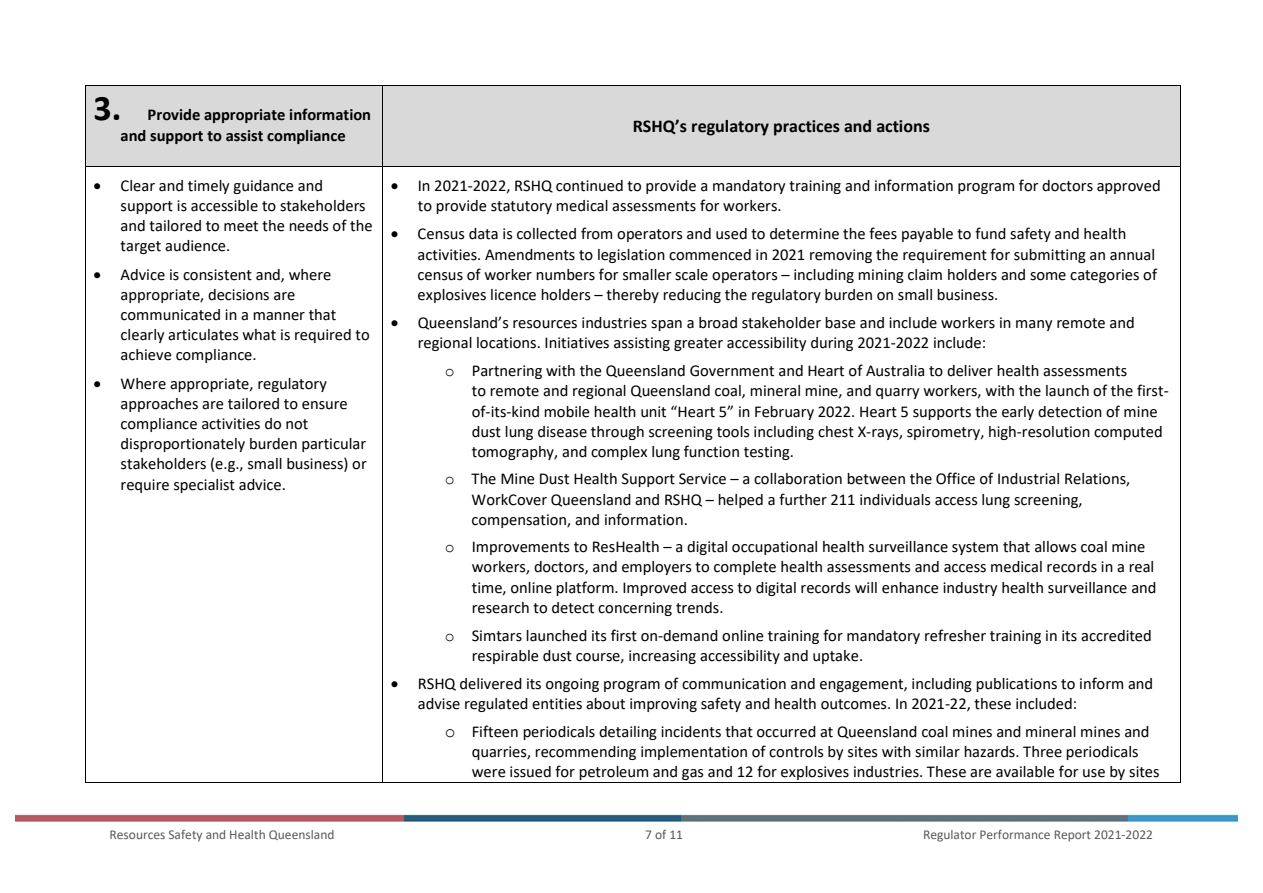
<style>
.page{position:relative;width:1263px;height:893px;background:#fff}
.page>*{position:absolute;margin:0;border:0;box-sizing:border-box;transform-origin:0 0}
.t1{font:700 18px "Calibri";color:#000}
.t2{font:16.5px/20.1px "Calibri";color:#000}
.t3{font:700 16.5px/20.2px "Calibri";letter-spacing:-.005em;color:#000;text-align:center}
.t4{font:13.5px "Calibri";color:#595959}
.s1{font-size:36px}
.s2{font-family:"Courier New"}
.s3{font-family:"Courier New";font-size:18px}
</style>
<div class="page">
<img style="left:16px;top:814px;width:1222px;height:8px">
<div style="left:86px;top:86px;width:296px;height:80px;background:#d9d9d9"></div>
<div style="left:383px;top:86px;width:797px;height:80px;background:#d9d9d9"></div>
<hr style="left:86px;top:85px;width:296px;height:1px;background:#000">
<hr style="left:383px;top:85px;width:797px;height:1px;background:#000">
<hr style="left:85px;top:86px;width:1px;height:80px;background:#000">
<hr style="left:382px;top:86px;width:1px;height:80px;background:#000">
<hr style="left:1180px;top:86px;width:1px;height:80px;background:#000">
<hr style="left:86px;top:166px;width:296px;height:1px;background:#000">
<hr style="left:383px;top:166px;width:797px;height:1px;background:#000">
<hr style="left:85px;top:167px;width:1px;height:615px;background:#000">
<hr style="left:86px;top:782px;width:296px;height:1px;background:#000">
<hr style="left:382px;top:167px;width:1px;height:615px;background:#000">
<hr style="left:383px;top:782px;width:797px;height:1px;background:#000">
<hr style="left:1180px;top:167px;width:1px;height:615px;background:#000">
<p class="t3" style="left:94px;top:105px;width:279px"><span class="s1">3.</span> Provide appropriate information and support to assist compliance</p>
<p class="t2" style="left:121px;top:175px;width:254px;text-indent:-27px">• Clear and timely guidance and support is accessible to stakeholders and tailored to meet the needs of the target audience.</p>
<p class="t2" style="left:121px;top:264px;width:251px;text-indent:-27px">• Advice is consistent and, where appropriate, decisions are communicated in a manner that clearly articulates what is required to achieve compliance.</p>
<p class="t2" style="left:121px;top:373px;width:248px;text-indent:-27px">• Where appropriate, regulatory approaches are tailored to ensure compliance activities do not disproportionately burden particular stakeholders (e.g., small business) or require specialist advice.</p>
<p class="t1" style="left:633px;top:115px;width:299px">RSHQ’s regulatory practices and actions</p>
<p class="t2" style="left:418px;top:175px;width:745px;text-indent:-27px">• In 2021-2022, RSHQ continued to provide a mandatory training and information program for doctors approved to provide statutory medical assessments for workers.</p>
<p class="t2" style="left:418px;top:224px;width:741px;text-indent:-27px">• Census data is collected from operators and used to determine the fees payable to fund safety and health activities. Amendments to legislation commenced in 2021 removing the requirement for submitting an annual census of worker numbers for smaller scale operators – including mining claim holders and some categories of explosives licence holders – thereby reducing the regulatory burden on small business.</p>
<p class="t2" style="left:418px;top:313px;width:719px;text-indent:-27px">• Queensland’s resources industries span a broad stakeholder base and include workers in many remote and regional locations. Initiatives assisting greater accessibility during 2021-2022 include:</p>
<p class="t2" style="left:472px;top:360px;width:698px;text-indent:-27px"><span class="s2">o</span> Partnering with the Queensland Government and Heart of Australia to deliver health assessments<br>to remote and regional Queensland coal, mineral mine, and quarry workers, with the launch of the first&shy;of-its-kind mobile health unit “Heart 5” in February 2022. Heart 5 supports the early detection of mine dust lung disease through screening tools including chest X-rays, spirometry, high-resolution computed tomography, and complex lung function testing.</p>
<p class="t2" style="left:472px;top:469px;width:660px;text-indent:-27px"><span class="s2">o</span> The Mine Dust Health Support Service – a collaboration between the Office of Industrial Relations,<br>WorkCover Queensland and RSHQ – helped a further 211 individuals access lung screening, compensation, and information.</p>
<p class="t2" style="left:472px;top:537px;width:686px;text-indent:-27px"><span class="s2">o</span> Improvements to ResHealth – a digital occupational health surveillance system that allows coal mine workers, doctors, and employers to complete health assessments and access medical records in a real time, online platform. Improved access to digital records will enhance industry health surveillance and research to detect concerning trends.</p>
<p class="t2" style="left:472px;top:625px;width:682px;text-indent:-27px"><span class="s2">o</span> Simtars launched its first on-demand online training for mandatory refresher training in its accredited respirable dust course, increasing accessibility and uptake.</p>
<p class="t2" style="left:418px;top:673px;width:737px;text-indent:-27px">• RSHQ delivered its ongoing program of communication and engagement, including publications to inform and advise regulated entities about improving safety and health outcomes. In 2021-22, these included:</p>
<p class="t2" style="left:472px;top:721px;width:689px;text-indent:-27px"><span class="s3">o</span> Fifteen periodicals detailing incidents that occurred at Queensland coal mines and mineral mines and quarries, recommending implementation of controls by sites with similar hazards. Three periodicals were issued for petroleum and gas and 12 for explosives industries. These are available for use by sites</p>
<p class="t4" style="left:110px;top:826px;width:226px">Resources Safety and Health Queensland</p>
<p class="t4" style="left:645px;top:826px;width:40px">7 of 11</p>
<p class="t4" style="left:923px;top:826px;width:231px">Regulator Performance Report 2021-2022</p>
</div>
